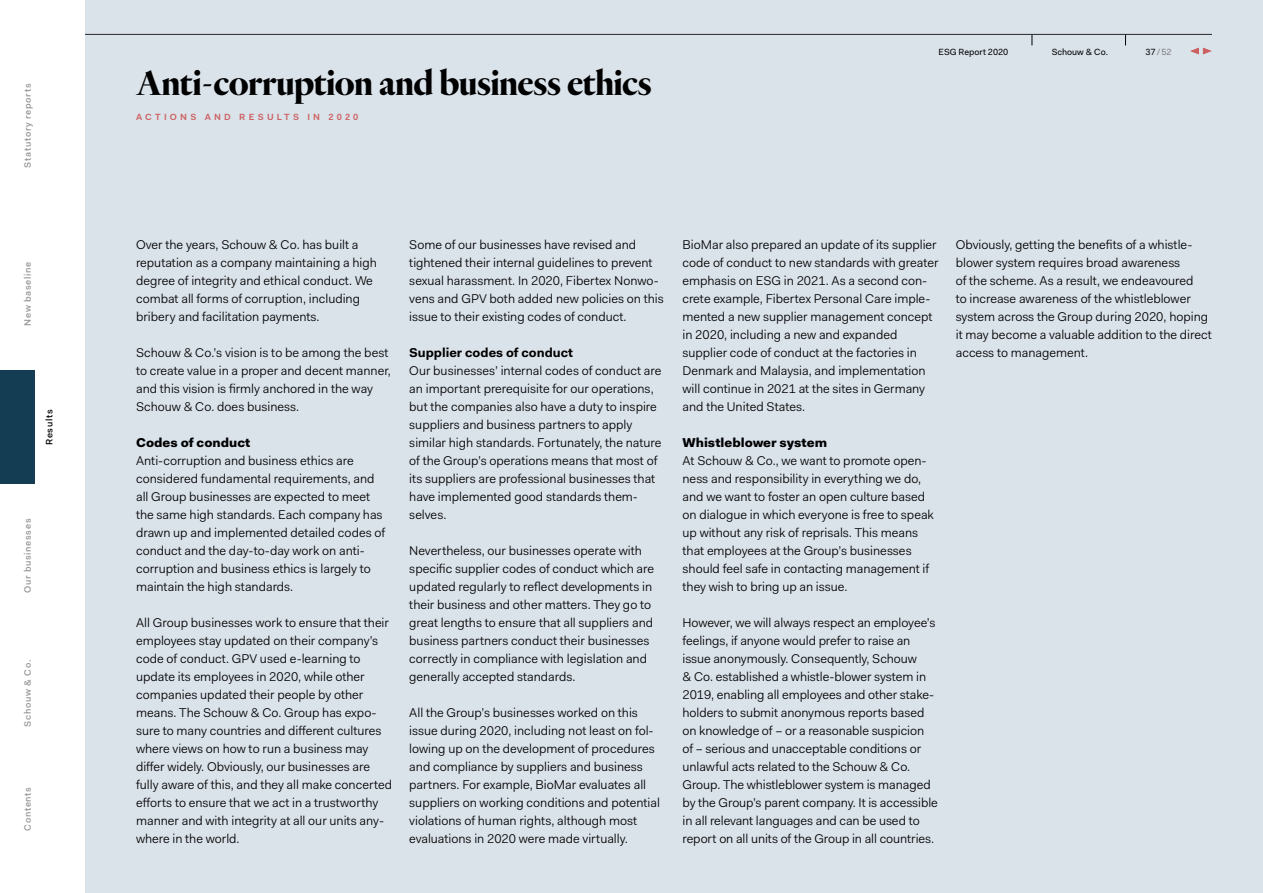
<style>
.page{position:relative;width:1263px;height:893px;background:#fff}
.page>*{position:absolute;margin:0;border:0;box-sizing:border-box;transform-origin:0 0}
.t1{font:700 36px "Heldane Display";color:#000}
.t2{font:900 12.9px "Fakt";color:#000}
.t3{font:700 12.9px "Fakt";color:#000}
.t4{font:12.75px/18px "Fakt Blond";color:#000}
.t5{font:500 9.3px "Fakt";letter-spacing:.07em;color:#939393}
.t6{font:500 9.3px "Fakt";letter-spacing:.07em;color:#000}
.t7{font:600 9px "Fakt";letter-spacing:.36em;color:#cd6161}
.t8{font:9px "Fakt";color:#000}
.t9{font:9px "Fakt";color:#7c7c7c}
.s1{color:#000}
</style>
<div class="page">
<div style="left:85px;top:0;width:1178px;height:893px;background:#dae2ea"></div>
<hr style="left:85px;top:34px;width:1127px;height:1px;background:#292929">
<div style="left:0;top:370px;width:34px;height:114px;background:#143d53"></div>
<svg style="left:1190px;top:48px;width:21px;height:6px"></svg>
<p class="t5" style="left:21px;top:168px;width:86px;rotate:-90deg">Statutory reports</p>
<p class="t5" style="left:21px;top:326px;width:65px;rotate:-90deg">New baseline</p>
<p class="t6" style="left:43px;top:445px;width:37px;rotate:-90deg">Results</p>
<p class="t5" style="left:21px;top:593px;width:76px;rotate:-90deg">Our businesses</p>
<p class="t5" style="left:21px;top:727px;width:68px;rotate:-90deg">Schouw &amp; Co.</p>
<p class="t5" style="left:21px;top:831px;width:45px;rotate:-90deg">Contents</p>
<h1 class="t1" style="left:136px;top:61px;width:517px">Anti-corruption and business ethics</h1>
<p class="t7" style="left:136px;top:111px;width:224px">ACTIONS AND RESULTS IN 2020</p>
<p class="t8" style="left:938px;top:46px;width:71px">ESG Report 2020</p>
<p class="t8" style="left:1052px;top:46px;width:58px">Schouw &amp; Co.</p>
<p class="t9" style="left:1145px;top:46px;width:28px"><span class="s1">37</span>/52</p>
<p class="t4" style="left:136px;top:236px;width:242px">Over the years, Schouw &amp; Co. has built a reputation as a company maintaining a high degree of integrity and ethical conduct. We combat all forms of corruption, including bribery and facilitation payments.</p>
<p class="t4" style="left:136px;top:344px;width:256px">Schouw &amp; Co.’s vision is to be among the best to create value in a proper and decent manner, and this vision is firmly anchored in the way Schouw &amp; Co. does business.</p>
<p class="t2" style="left:136px;top:434px;width:116px">Codes of conduct</p>
<p class="t4" style="left:136px;top:452px;width:251px">Anti-corruption and business ethics are considered fundamental requirements, and all Group businesses are expected to meet the same high standards. Each company has drawn up and implemented detailed codes of conduct and the day-to-day work on anti&shy;corruption and business ethics is largely to maintain the high standards.</p>
<p class="t4" style="left:136px;top:614px;width:258px">All Group businesses work to ensure that their employees stay updated on their company’s code of conduct. GPV used e-learning to update its employees in 2020, while other companies updated their people by other means. The Schouw &amp; Co. Group has expo&shy;sure to many countries and different cultures where views on how to run a business may differ widely. Obviously, our businesses are fully aware of this, and they all make concerted efforts to ensure that we act in a trustworthy manner and with integrity at all our units any&shy;where in the world.</p>
<p class="t4" style="left:409px;top:236px;width:256px">Some of our businesses have revised and tightened their internal guidelines to prevent sexual harassment. In 2020, Fibertex Nonwo&shy;vens and GPV both added new policies on this issue to their existing codes of conduct.</p>
<p class="t3" style="left:409px;top:344px;width:165px">Supplier codes of conduct</p>
<p class="t4" style="left:409px;top:362px;width:253px">Our businesses’ internal codes of conduct are an important prerequisite for our operations, but the companies also have a duty to inspire suppliers and business partners to apply similar high standards. Fortunately, the nature of the Group’s operations means that most of its suppliers are professional businesses that have implemented good standards them&shy;selves.</p>
<p class="t4" style="left:409px;top:542px;width:246px">Nevertheless, our businesses operate with specific supplier codes of conduct which are updated regularly to reflect developments in their business and other matters. They go to great lengths to ensure that all suppliers and business partners conduct their businesses correctly in compliance with legislation and generally accepted standards.</p>
<p class="t4" style="left:409px;top:704px;width:252px">All the Group’s businesses worked on this issue during 2020, including not least on fol&shy;lowing up on the development of procedures and compliance by suppliers and business partners. For example, BioMar evaluates all suppliers on working conditions and potential violations of human rights, although most evaluations in 2020 were made virtually.</p>
<p class="t4" style="left:682px;top:236px;width:257px">BioMar also prepared an update of its supplier code of conduct to new standards with greater emphasis on ESG in 2021. As a second con&shy;crete example, Fibertex Personal Care imple&shy;mented a new supplier management concept in 2020, including a new and expanded supplier code of conduct at the factories in Denmark and Malaysia, and implementation will continue in 2021 at the sites in Germany and the United States.</p>
<p class="t2" style="left:682px;top:434px;width:146px">Whistleblower system</p>
<p class="t4" style="left:682px;top:452px;width:253px">At Schouw &amp; Co., we want to promote open&shy;ness and responsibility in everything we do, and we want to foster an open culture based on dialogue in which everyone is free to speak up without any risk of reprisals. This means that employees at the Group’s businesses should feel safe in contacting management if they wish to bring up an issue.</p>
<p class="t4" style="left:682px;top:614px;width:257px">However, we will always respect an employee’s feelings, if anyone would prefer to raise an issue anonymously. Consequently, Schouw<br>&amp; Co. established a whistle-blower system in 2019, enabling all employees and other stake&shy;holders to submit anonymous reports based on knowledge of – or a reasonable suspicion of – serious and unacceptable conditions or unlawful acts related to the Schouw &amp; Co.<br>Group. The whistleblower system is managed by the Group’s parent company. It is accessible in all relevant languages and can be used to report on all units of the Group in all countries.</p>
<p class="t4" style="left:956px;top:236px;width:258px">Obviously, getting the benefits of a whistle&shy;blower system requires broad awareness<br>of the scheme. As a result, we endeavoured<br>to increase awareness of the whistleblower system across the Group during 2020, hoping it may become a valuable addition to the direct access to management.</p>
</div>
